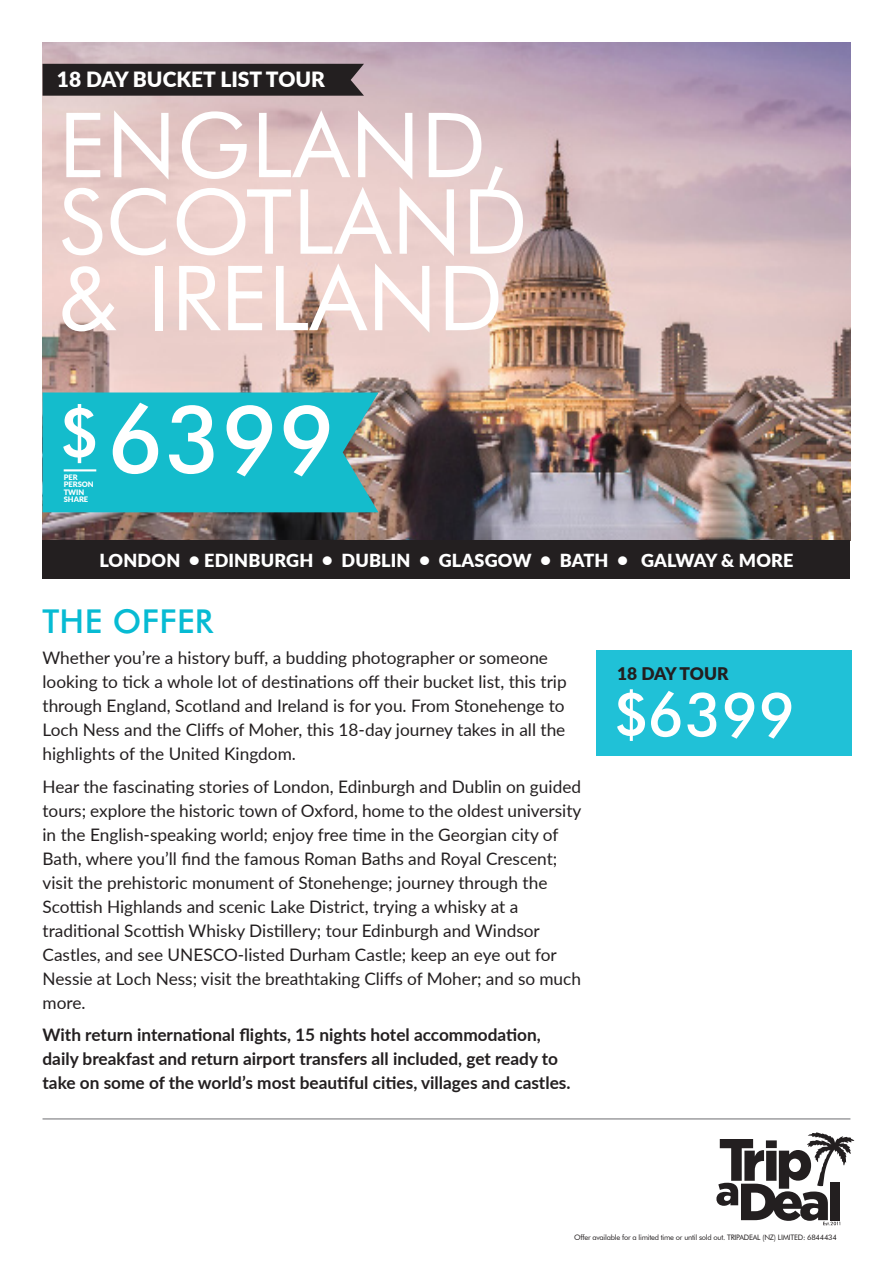
<style>
.page{position:relative;width:893px;height:1263px;background:#fff}
.page>*{position:absolute;margin:0;border:0;box-sizing:border-box;transform-origin:0 0}
.t1{font:500 93px "Futura BT";color:#fff}
.t2{font:90px/76.5px "Futura BT";letter-spacing:.01em;color:#fff}
.t3{font:500 69px "Futura BT";color:#fff}
.t4{font:500 60.3px "Futura BT";color:#fff}
.t5{font:500 33px "Futura BT";letter-spacing:.01em;color:#07bbd3}
.t6{font:900 21px "Lato";color:#fff}
.DEAL_HIGHLIGHTS{font:900 18px "Lato";letter-spacing:.01em;color:#fff}
.t7{font:900 17.4px "Lato";letter-spacing:-.01em;color:#231f20}
.OFFER_INTRO{font:17.25px/24px "Lato";color:#231f20}
.OFFER_INTRO-2{font:700 17.25px/24px "Lato";color:#231f20}
.t8{font:7.5px "Futura BT";letter-spacing:-.03em;color:#231f20}
.t9{font:900 7.5px/7.5px "Lato";color:#fff}
</style>
<div class="page">
<svg style="left:716px;top:1132px;width:138px;height:93px"></svg>
<hr style="left:43px;top:1119px;width:807px;height:1px;background:#6c6d70">
<img style="left:43px;top:43px;width:807px;height:497px">
<div style="left:43px;top:540px;width:807px;height:38px;background:#231f20"></div>
<div style="left:596px;top:650px;width:255px;height:106px;background:#20c1d7"></div>
<div style="left:43px;top:64px;width:321px;height:32px;background:#231f20"></div>
<div style="left:43px;top:392px;width:335px;height:120px;background:#14bccc"></div>
<hr style="left:64px;top:469px;width:32px;height:2px;background:#fff">
<p class="t6" style="left:57px;top:63px;width:269px">18 DAY BUCKET LIST TOUR</p>
<p class="t2" style="left:59px;top:106px;width:471px">ENGLAND,<br>SCOTLAND &amp; IRELAND</p>
<p class="t3" style="left:59px;top:391px;width:43px">$</p>
<p class="t1" style="left:108px;top:383px;width:229px">6399</p>
<p class="t9" style="left:64px;top:473px;width:32px">PER<br>PERSON<br>TWIN<br>SHARE</p>
<p class="DEAL_HIGHLIGHTS" style="left:99px;top:547px;width:696px">LONDON • EDINBURGH • DUBLIN • GLASGOW • BATH • GALWAY &amp; MORE</p>
<p class="t5" style="left:43px;top:601px;width:172px">THE OFFER</p>
<p class="OFFER_INTRO" style="left:43px;top:645px;width:526px">Whether you’re a history buff, a budding photographer or someone looking to tick a whole lot of destinations off their bucket list, this trip through England, Scotland and Ireland is for you. From Stonehenge to Loch Ness and the Cliffs of Moher, this 18-day journey takes in all the highlights of the United Kingdom.</p>
<p class="OFFER_INTRO" style="left:43px;top:774px;width:540px">Hear the fascinating stories of London, Edinburgh and Dublin on guided tours; explore the historic town of Oxford, home to the oldest university in the English-speaking world; enjoy free time in the Georgian city of Bath, where you’ll find the famous Roman Baths and Royal Crescent; visit the prehistoric monument of Stonehenge; journey through the Scottish Highlands and scenic Lake District, trying a whisky at a traditional Scottish Whisky Distillery; tour Edinburgh and Windsor Castles, and see UNESCO-listed Durham Castle; keep an eye out for Nessie at Loch Ness; visit the breathtaking Cliffs of Moher; and so much more.</p>
<p class="OFFER_INTRO-2" style="left:43px;top:1022px;width:529px">With return international flights, 15 nights hotel accommodation, daily breakfast and return airport transfers all included, get ready to take on some of the world’s most beautiful cities, villages and castles.</p>
<p class="t7" style="left:617px;top:660px;width:113px">18 DAY TOUR</p>
<p class="t4" style="left:613px;top:678px;width:184px">$6399</p>
<p class="t8" style="left:574px;top:1232px;width:264px">Offer available for a limited time or until sold out. TRIPADEAL (NZ) LIMITED: 6844434</p>
</div>
